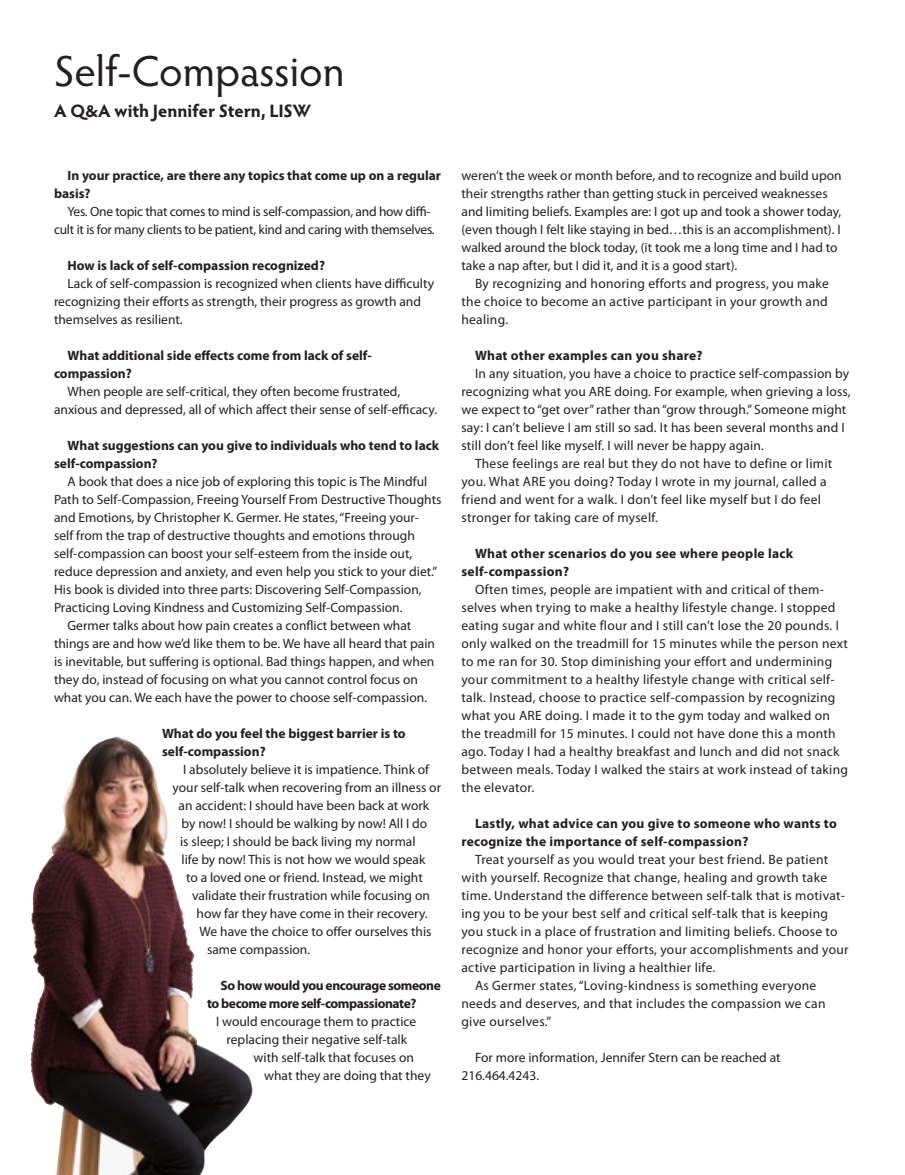
<style>
.page{position:relative;width:905px;height:1175px;background:#fff}
.page>*{position:absolute;margin:0;border:0;box-sizing:border-box;transform-origin:0 0}
.Headline_Small{font:43.5px "Hypatia Sans Pro";color:#231f20}
.Byline{font:700 18px "Hypatia Sans Pro";letter-spacing:-.005em;color:#231f20}
.Text_Indent{font:13.5px/18px "Myriad Pro";color:#231f20}
.Text_Indent-2{font:13.5px/18px "Myriad Pro";letter-spacing:.02em;color:#231f20}
.Text_Indent-3{font:700 13.5px/18px "Myriad Pro";color:#231f20}
.Text_Indent-4{font:700 13.5px/18px "Myriad Pro";letter-spacing:.02em;color:#231f20}
.Text_Indent-5{font:13.5px/18px "Myriad Pro";letter-spacing:-.02em;color:#231f20}
.Text_Indent-6{font:700 13.5px/18px "Myriad Pro";letter-spacing:-.03em;color:#231f20}
</style>
<div class="page">
<img style="left:30px;top:736px;width:170px;height:438px">
<p class="Headline_Small" style="left:54px;top:42px;width:292px">Self-Compassion</p>
<p class="Byline" style="left:54px;top:98px;width:259px">A Q&amp;A with Jennifer Stern, LISW</p>
<p class="Text_Indent-3" style="left:54px;top:167px;width:388px;text-indent:14px">In your practice, are there any topics that come up on a regular basis?</p>
<p class="Text_Indent-5" style="left:54px;top:203px;width:382px;text-indent:14px">Yes. One topic that comes to mind is self-compassion, and how diffi&shy;cult it is for many clients to be patient, kind and caring with themselves.</p>
<p class="Text_Indent-3" style="left:68px;top:257px;width:259px">How is lack of self-compassion recognized?</p>
<p class="Text_Indent" style="left:54px;top:275px;width:381px;text-indent:14px">Lack of self-compassion is recognized when clients have difficulty recognizing their efforts as strength, their progress as growth and themselves as resilient.</p>
<p class="Text_Indent-3" style="left:54px;top:347px;width:319px;text-indent:14px">What additional side effects come from lack of self&shy;compassion?</p>
<p class="Text_Indent" style="left:54px;top:383px;width:384px;text-indent:14px">When people are self-critical, they often become frustrated, anxious and depressed, all of which affect their sense of self-efficacy.</p>
<p class="Text_Indent-3" style="left:54px;top:437px;width:386px;text-indent:14px">What suggestions can you give to individuals who tend to lack self-compassion?</p>
<p class="Text_Indent" style="left:54px;top:473px;width:389px;text-indent:14px">A book that does a nice job of exploring this topic is The Mindful Path to Self-Compassion, Freeing Yourself From Destructive Thoughts and Emotions, by Christopher K. Germer. He states, “Freeing your&shy;self from the trap of destructive thoughts and emotions through self-compassion can boost your self-esteem from the inside out, reduce depression and anxiety, and even help you stick to your diet.” His book is divided into three parts: Discovering Self-Compassion, Practicing Loving Kindness and Customizing Self-Compassion.</p>
<p class="Text_Indent" style="left:54px;top:617px;width:382px;text-indent:14px">Germer talks about how pain creates a conflict between what things are and how we’d like them to be. We have all heard that pain is inevitable, but suffering is optional. Bad things happen, and when they do, instead of focusing on what you cannot control focus on what you can. We each have the power to choose self-compassion.</p>
<p class="Text_Indent-3" style="left:162px;top:725px;width:245px">What do you feel the biggest barrier is to self-compassion?</p>
<p class="Text_Indent" style="left:183px;top:761px;width:248px">I absolutely believe it is impatience. Think of</p>
<p class="Text_Indent" style="left:173px;top:779px;width:270px">your self-talk when recovering from an illness or</p>
<p class="Text_Indent" style="left:178px;top:797px;width:252px">an accident: I should have been back at work</p>
<p class="Text_Indent" style="left:181px;top:815px;width:247px">by now! I should be walking by now! All I do</p>
<p class="Text_Indent" style="left:180px;top:833px;width:237px">is sleep; I should be back living my normal</p>
<p class="Text_Indent" style="left:181px;top:851px;width:245px">life by now! This is not how we would speak</p>
<p class="Text_Indent" style="left:186px;top:869px;width:238px">to a loved one or friend. Instead, we might</p>
<p class="Text_Indent" style="left:192px;top:887px;width:239px">validate their frustration while focusing on</p>
<p class="Text_Indent" style="left:196px;top:905px;width:232px">how far they have come in their recovery.</p>
<p class="Text_Indent" style="left:199px;top:923px;width:233px">We have the choice to offer ourselves this</p>
<p class="Text_Indent" style="left:207px;top:941px;width:105px">same compassion.</p>
<p class="Text_Indent-6" style="left:207px;top:976px;width:235px;text-indent:14px">So how would you encourage someone to become more self-compassionate?</p>
<p class="Text_Indent" style="left:216px;top:1013px;width:202px">I would encourage them to practice</p>
<p class="Text_Indent" style="left:226px;top:1031px;width:182px">replacing their negative self-talk</p>
<p class="Text_Indent" style="left:253px;top:1049px;width:162px">with self-talk that focuses on</p>
<p class="Text_Indent" style="left:264px;top:1067px;width:168px">what they are doing that they</p>
<p class="Text_Indent" style="left:461px;top:167px;width:381px">weren’t the week or month before, and to recognize and build upon their strengths rather than getting stuck in perceived weaknesses and limiting beliefs. Examples are: I got up and took a shower today, (even though I felt like staying in bed…this is an accomplishment). I walked around the block today, (it took me a long time and I had to take a nap after, but I did it, and it is a good start).</p>
<p class="Text_Indent" style="left:461px;top:275px;width:369px;text-align:justify;text-indent:14px">By recognizing and honoring efforts and progress, you make the choice to become an active participant in your growth and healing.</p>
<p class="Text_Indent-4" style="left:475px;top:346px;width:229px">What other examples can you share?</p>
<p class="Text_Indent" style="left:461px;top:365px;width:391px;text-indent:14px">In any situation, you have a choice to practice self-compassion by recognizing what you ARE doing. For example, when grieving a loss, we expect to “get over” rather than “grow through.” Someone might say: I can’t believe I am still so sad. It has been several months and I still don’t feel like myself. I will never be happy again.</p>
<p class="Text_Indent-2" style="left:461px;top:455px;width:372px;text-indent:14px">These feelings are real but they do not have to define or limit you. What ARE you doing? Today I wrote in my journal, called a friend and went for a walk. I don’t feel like myself but I do feel stronger for taking care of myself.</p>
<p class="Text_Indent-4" style="left:461px;top:544px;width:333px;text-indent:14px">What other scenarios do you see where people lack self-compassion?</p>
<p class="Text_Indent-2" style="left:461px;top:581px;width:388px;text-indent:14px">Often times, people are impatient with and critical of them&shy;selves when trying to make a healthy lifestyle change. I stopped eating sugar and white flour and I still can’t lose the 20 pounds. I only walked on the treadmill for 15 minutes while the person next to me ran for 30. Stop diminishing your effort and undermining your commitment to a healthy lifestyle change with critical self&shy;talk. Instead, choose to practice self-compassion by recognizing what you ARE doing. I made it to the gym today and walked on the treadmill for 15 minutes. I could not have done this a month ago. Today I had a healthy breakfast and lunch and did not snack between meals. Today I walked the stairs at work instead of taking the elevator.</p>
<p class="Text_Indent-4" style="left:461px;top:814px;width:377px;text-indent:14px">Lastly, what advice can you give to someone who wants to recognize the importance of self-compassion?</p>
<p class="Text_Indent-2" style="left:461px;top:850px;width:388px;text-indent:14px">Treat yourself as you would treat your best friend. Be patient with yourself. Recognize that change, healing and growth take time. Understand the difference between self-talk that is motivat&shy;ing you to be your best self and critical self-talk that is keeping you stuck in a place of frustration and limiting beliefs. Choose to recognize and honor your efforts, your accomplishments and your active participation in living a healthier life.</p>
<p class="Text_Indent-2" style="left:461px;top:976px;width:365px;text-indent:14px">As Germer states, “Loving-kindness is something everyone needs and deserves, and that includes the compassion we can give ourselves.”</p>
<p class="Text_Indent" style="left:461px;top:1048px;width:320px;text-indent:14px">For more information, Jennifer Stern can be reached at<br>216.464.4243.</p>
</div>
